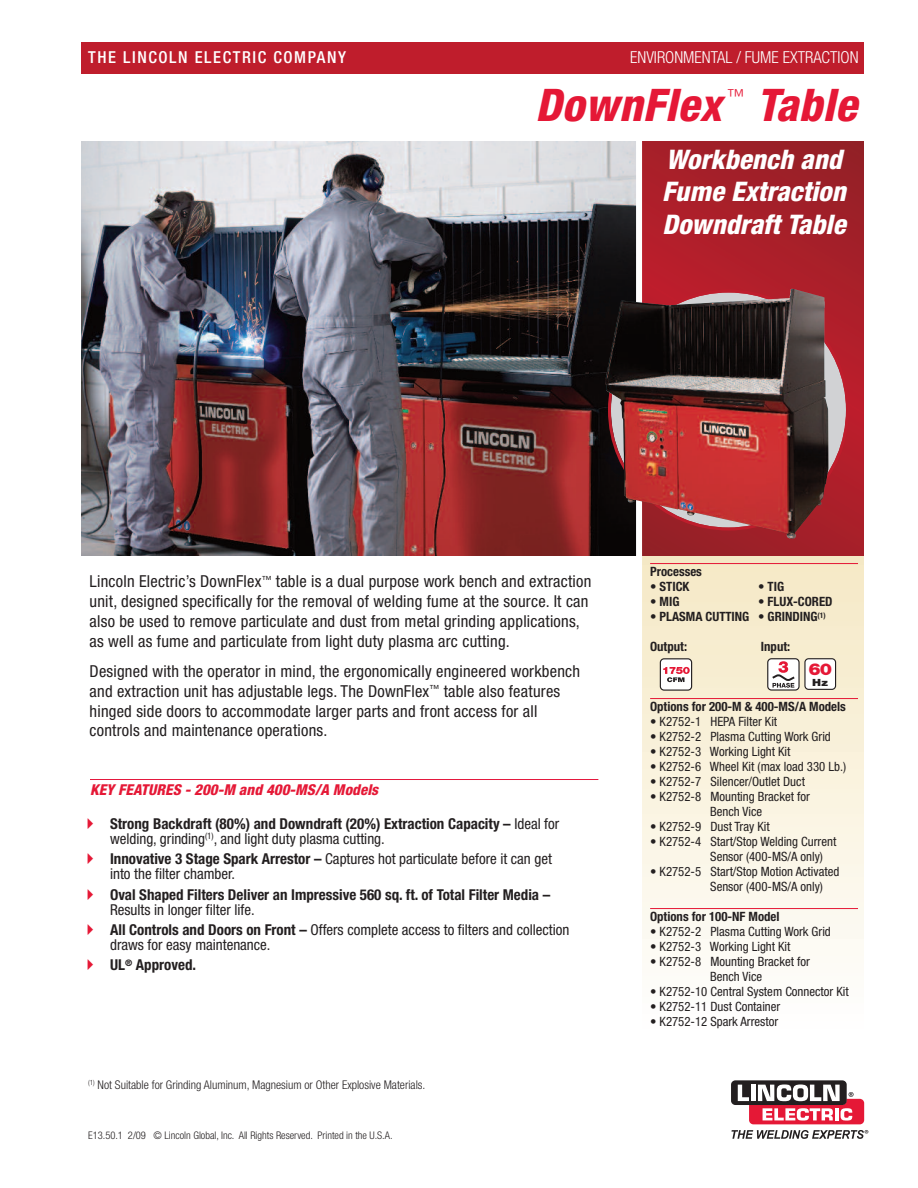
<style>
.page{position:relative;width:918px;height:1188px;background:#fff}
.page>*{position:absolute;margin:0;border:0;box-sizing:border-box;transform-origin:0 0}
.t1{font:italic 800 condensed 45px "Helvetica Neue";letter-spacing:.015em;color:#e51836}
.t2{font:italic 800 condensed 27px/32.4px "Helvetica Neue";letter-spacing:.005em;color:#fff}
.t3{font:18px "Helvetica Neue Light TT";color:#e51836}
.t4{font:condensed 16.5px/19.8px "Helvetica Neue";letter-spacing:.015em;color:#231f20}
.t5{font:300 condensed 16.5px "Helvetica Neue";color:#fff}
.t6{font:500 condensed 16.5px "Helvetica Neue";letter-spacing:.095em;color:#fff}
.t7{font:900 16.35px "Helvetica Neue";color:#e51836;scale:1.13 1}
.t8{font:condensed 15px/20.4px "Helvetica Neue";color:#231f20}
.t9{font:700 condensed 15px/15px "Helvetica Neue";color:#231f20}
.t10{font:italic 800 condensed 15px "Helvetica Neue";letter-spacing:.005em;color:#e51836}
.t11{font:condensed 12.75px/15px "Helvetica Neue";color:#231f20}
.t12{font:700 condensed 12.75px "Helvetica Neue";color:#231f20}
.t13{font:300 condensed 12px "Helvetica Neue";color:#231f20}
.t14{font:300 condensed 10.5px "Helvetica Neue";color:#231f20}
.t15{font:900 9.9px "Helvetica Neue";color:#231f20;scale:1.2 1}
.s1{font-weight:400}
.s2{font-weight:700}
</style>
<div class="page">
<div style="left:638px;top:554px;width:226px;height:475px;background:linear-gradient(to bottom,#f5e8c4,#fefefd)"></div>
<div style="left:81px;top:42px;width:783px;height:31px;background:#bf1d2c"></div>
<svg style="left:642px;top:141px;width:222px;height:414px;background:#a71f29"></svg>
<svg style="left:731px;top:1130px;width:137px;height:9px"></svg>
<div style="left:731px;top:1080px;width:116px;height:25px;background:#231f20;border-radius:4px"></div>
<svg style="left:738px;top:1084px;width:126px;height:40px"></svg>
<img style="left:81px;top:141px;width:555px;height:414px">
<div style="left:636px;top:137px;width:6px;height:923px;background:#fff"></div>
<svg style="left:828px;top:290px;width:21px;height:241px;background:#ba535c"></svg>
<img style="left:606px;top:289px;width:222px;height:250px">
<hr style="left:650px;top:563px;width:208px;height:1px;background:#e51836">
<hr style="left:650px;top:698px;width:208px;height:1px;background:#e51836">
<hr style="left:650px;top:908px;width:208px;height:1px;background:#e51836">
<div style="left:768px;top:659px;width:31px;height:31px;background:#fff;border-radius:4px"></div>
<div style="left:767px;top:658px;width:33px;height:33px;border:1px solid #231f20;border-radius:4px"></div>
<svg style="left:772px;top:661px;width:23px;height:27px"></svg>
<div style="left:805px;top:659px;width:31px;height:30px;background:#fff;border-radius:4px"></div>
<div style="left:804px;top:658px;width:32px;height:32px;border:1px solid #231f20;border-radius:4px"></div>
<div style="left:660px;top:659px;width:32px;height:31px;background:#fff;border-radius:4px"></div>
<div style="left:660px;top:658px;width:32px;height:33px;border:1px solid #231f20;border-radius:4px"></div>
<svg style="left:663px;top:667px;width:27px;height:15px"></svg>
<hr style="left:90px;top:779px;width:508px;height:1px;background:#e4183e">
<p class="t6" style="left:88px;top:51px;width:259px">THE LINCOLN ELECTRIC COMPANY</p>
<p class="t5" style="left:630px;top:51px;width:230px">ENVIRONMENTAL / FUME EXTRACTION</p>
<h1 class="t1" style="left:535px;top:88px;width:187px">DownFlex</h1>
<p class="t3" style="left:727px;top:84px;width:19px">™</p>
<h1 class="t1" style="left:757px;top:88px;width:101px">Table</h1>
<h2 class="t2" style="left:662px;top:145px;width:185px">Workbench and<br>Fume Extraction<br>Downdraft Table</h2>
<p class="t4" style="left:90px;top:573px;width:503px">Lincoln Electric’s DownFlex<sup>™</sup> table is a dual purpose work bench and extraction unit, designed specifically for the removal of welding fume at the source. It can also be used to remove particulate and dust from metal grinding applications, as well as fume and particulate from light duty plasma arc cutting.</p>
<p class="t4" style="left:90px;top:663px;width:492px">Designed with the operator in mind, the ergonomically engineered workbench and extraction unit has adjustable legs. The DownFlex<sup>™</sup> table also features hinged side doors to accommodate larger parts and front access for all controls and maintenance operations.</p>
<p class="t10" style="left:90px;top:785px;width:290px">KEY FEATURES - 200-M and 400-MS/A Models</p>
<p class="t9" style="left:110px;top:817px;width:451px">Strong Backdraft (80%) and Downdraft (20%) Extraction Capacity – <span class="s1">Ideal for welding, grinding</span><sup>(1)</sup><span class="s1">, and light duty plasma cutting.</span></p>
<p class="t8" style="left:110px;top:853px;width:443px;line-height:15px"><span class="s2">Innovative 3 Stage Spark Arrestor –</span> Captures hot particulate before it can get into the filter chamber.</p>
<p class="t9" style="left:110px;top:888px;width:442px">Oval Shaped Filters Deliver an Impressive 560 sq. ft. of Total Filter Media –</p>
<p class="t8" style="left:110px;top:900px;width:461px">Results in longer filter life.<br><span class="s2">All Controls and Doors on Front –</span> Offers complete access to filters and collection</p>
<p class="t8" style="left:110px;top:936px;width:162px">draws for easy maintenance.<br><span class="s2">UL</span><sup>®</sup> <span class="s2">Approved.</span></p>
<p class="t13" style="left:88px;top:1080px;width:339px"><sup>(1)</sup> Not Suitable for Grinding Aluminum, Magnesium or Other Explosive Materials.</p>
<p class="t14" style="left:88px;top:1132px;width:306px">E13.50.1 2/09 © Lincoln Global, Inc. All Rights Reserved. Printed in the U.S.A.</p>
<p class="t12" style="left:650px;top:567px;width:53px">Processes</p>
<p class="t12" style="left:650px;top:582px;width:41px">• STICK</p>
<p class="t12" style="left:758px;top:582px;width:28px">• TIG</p>
<p class="t12" style="left:650px;top:597px;width:31px">• MIG</p>
<p class="t12" style="left:758px;top:597px;width:76px">• FLUX-CORED</p>
<p class="t12" style="left:650px;top:612px;width:177px">• PLASMA CUTTING • GRINDING<sup>(1)</sup></p>
<p class="t12" style="left:650px;top:642px;width:39px">Output:</p>
<p class="t12" style="left:761px;top:642px;width:31px">Input:</p>
<p class="t7" style="left:808px;top:663px;width:23px">60</p>
<p class="t15" style="left:812px;top:679px;width:15px">Hz</p>
<p class="t12" style="left:650px;top:702px;width:197px">Options for 200-M &amp; 400-MS/A Models</p>
<p class="t11" style="left:650px;top:715px;width:129px">• K2752-1 HEPA Filter Kit</p>
<p class="t11" style="left:650px;top:730px;width:182px">• K2752-2 Plasma Cutting Work Grid</p>
<p class="t11" style="left:650px;top:745px;width:142px">• K2752-3 Working Light Kit</p>
<p class="t11" style="left:650px;top:760px;width:198px">• K2752-6 Wheel Kit (max load 330 Lb.)</p>
<p class="t11" style="left:650px;top:775px;width:156px">• K2752-7 Silencer/Outlet Duct</p>
<p class="t11" style="left:710px;top:790px;width:101px;text-indent:-60px">• K2752-8 Mounting Bracket for<br>Bench Vice</p>
<p class="t11" style="left:650px;top:820px;width:121px">• K2752-9 Dust Tray Kit</p>
<p class="t11" style="left:710px;top:835px;width:128px;text-indent:-60px">• K2752-4 Start/Stop Welding Current<br>Sensor (400-MS/A only)</p>
<p class="t11" style="left:710px;top:865px;width:131px;text-indent:-60px">• K2752-5 Start/Stop Motion Activated<br>Sensor (400-MS/A only)</p>
<p class="t12" style="left:650px;top:912px;width:131px">Options for 100-NF Model</p>
<p class="t11" style="left:650px;top:925px;width:182px">• K2752-2 Plasma Cutting Work Grid</p>
<p class="t11" style="left:650px;top:940px;width:142px">• K2752-3 Working Light Kit</p>
<p class="t11" style="left:710px;top:955px;width:101px;text-indent:-60px">• K2752-8 Mounting Bracket for<br>Bench Vice</p>
<p class="t11" style="left:650px;top:985px;width:200px">• K2752-10 Central System Connector Kit</p>
<p class="t11" style="left:650px;top:1000px;width:132px">• K2752-11 Dust Container</p>
<p class="t11" style="left:650px;top:1015px;width:130px">• K2752-12 Spark Arrestor</p>
</div>
